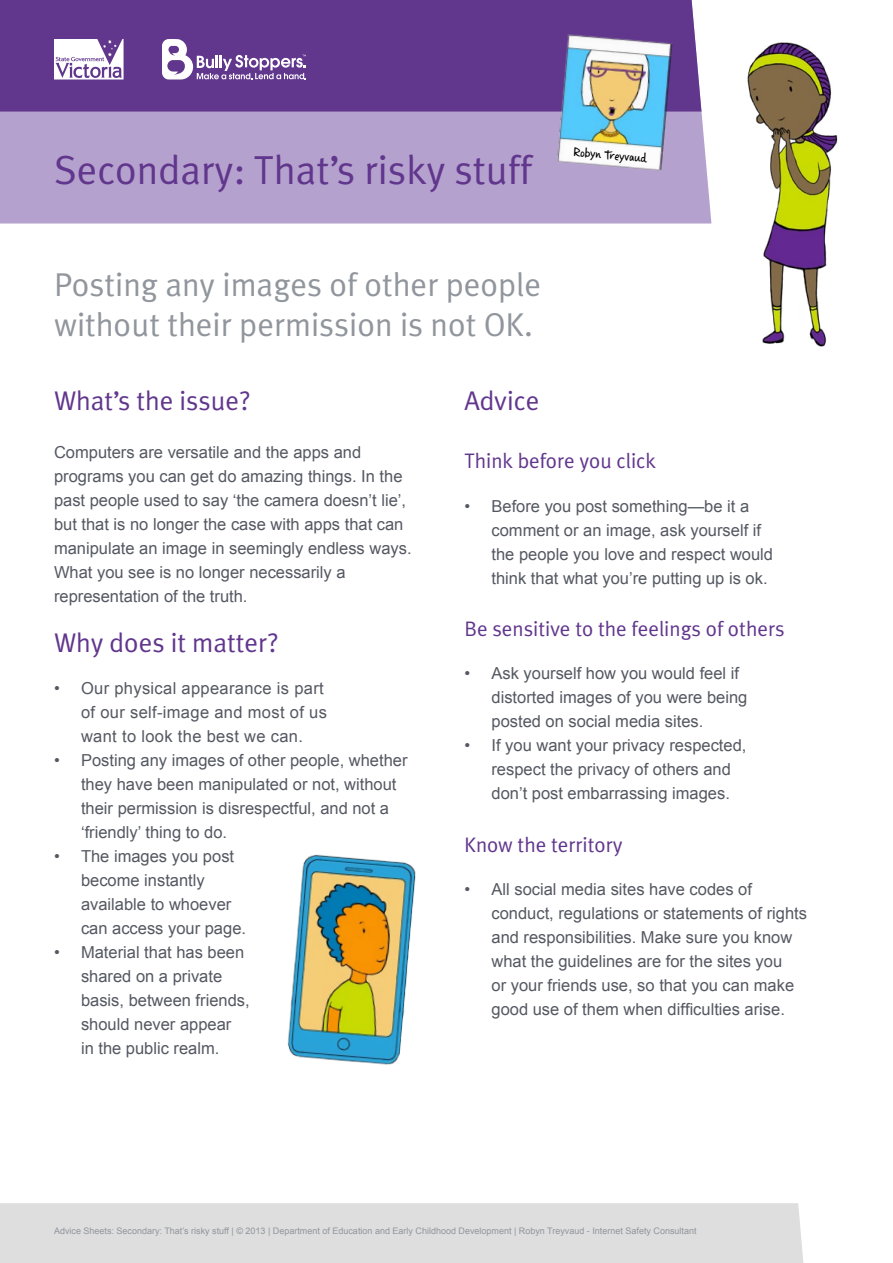
<style>
.page{position:relative;width:893px;height:1263px;background:#fff}
.page>*{position:absolute;margin:0;border:0;box-sizing:border-box;transform-origin:0 0}
.Heading01{font:40.5px "Meta Plus Normal";color:#61368d}
.Introduction{font:33px/39.6px "Meta Plus Normal";color:#91969d}
.Heading02{font:27px "Meta Plus Normal";color:#61368d}
.Heading03{font:21px "Meta Plus Normal";color:#61368d}
.text_-_body{font:16.5px/24px "Arial";color:#545861}
.text_-_body-2{font:16.5px/24px "Arial";letter-spacing:.02em;color:#545861}
.Heading01-2{font:13.5px "Casino Hand";color:#000}
.t1{font:9px "Arial";color:#91969d}
</style>
<div class="page">
<div style="left:0;top:1203px;width:804px;height:60px;background:#dddedd"></div>
<div style="left:0;top:0;width:694px;height:112px;background:#61368d"></div>
<div style="left:0;top:112px;width:592px;height:112px;background:#b5a1cd"></div>
<svg style="left:54px;top:39px;width:70px;height:41px"></svg>
<svg style="left:162px;top:39px;width:144px;height:40px"></svg>
<img style="left:592px;top:23px;width:246px;height:324px">
<img style="left:287px;top:854px;width:129px;height:211px">
<img style="left:556px;top:34px;width:117px;height:142px">
<p class="Heading01" style="left:54px;top:147px;width:479px">Secondary: That’s risky stuff</p>
<p class="Introduction" style="left:54px;top:264px;width:489px">Posting any images of other people without their permission is not OK.</p>
<p class="Heading01-2" style="left:574px;top:144px;width:75px;rotate:5deg">Robyn Treyvaud</p>
<p class="Heading02" style="left:54px;top:385px;width:198px">What’s the issue?</p>
<p class="text_-_body" style="left:54px;top:440px;width:359px">Computers are versatile and the apps and programs you can get do amazing things. In the past people used to say ‘the camera doesn’t lie’, but that is no longer the case with apps that can manipulate an image in seemingly endless ways.<br>What you see is no longer necessarily a representation of the truth.</p>
<p class="Heading02" style="left:54px;top:627px;width:226px">Why does it matter?</p>
<p class="text_-_body-2" style="left:81px;top:677px;width:247px;text-indent:-27px">• Our physical appearance is part of our self-image and most of us want to look the best we can.</p>
<p class="text_-_body" style="left:81px;top:749px;width:328px;text-indent:-27px">• Posting any images of other people, whether they have been manipulated or not, without their permission is disrespectful, and not a ‘friendly’ thing to do.</p>
<p class="text_-_body" style="left:81px;top:845px;width:167px;text-indent:-27px">• The images you post become instantly available to whoever can access your page.</p>
<p class="text_-_body" style="left:81px;top:941px;width:170px;text-indent:-27px">• Material that has been shared on a private basis, between friends, should never appear<br>in the public realm.</p>
<p class="Heading02" style="left:464px;top:385px;width:77px">Advice</p>
<p class="Heading03" style="left:464px;top:449px;width:193px">Think before you click</p>
<p class="text_-_body" style="left:491px;top:494px;width:283px;text-indent:-27px">• Before you post something—be it a comment or an image, ask yourself if the people you love and respect would think that what you’re putting up is ok.</p>
<p class="Heading03" style="left:464px;top:616px;width:322px">Be sensitive to the feelings of others</p>
<p class="text_-_body" style="left:491px;top:662px;width:257px;text-indent:-27px">• Ask yourself how you would feel if distorted images of you were being posted on social media sites.</p>
<p class="text_-_body" style="left:491px;top:734px;width:256px;text-indent:-27px">• If you want your privacy respected, respect the privacy of others and don’t post embarrassing images.</p>
<p class="Heading03" style="left:464px;top:832px;width:160px">Know the territory</p>
<p class="text_-_body" style="left:491px;top:877px;width:317px;text-indent:-27px">• All social media sites have codes of conduct, regulations or statements of rights and responsibilities. Make sure you know what the guidelines are for the sites you<br>or your friends use, so that you can make good use of them when difficulties arise.</p>
<p class="t1" style="left:54px;top:1224px;width:644px">Advice Sheets: Secondary: That’s risky stuff | © 2013 | Department of Education and Early Childhood Development | Robyn Treyvaud - Internet Safety Consultant</p>
</div>
